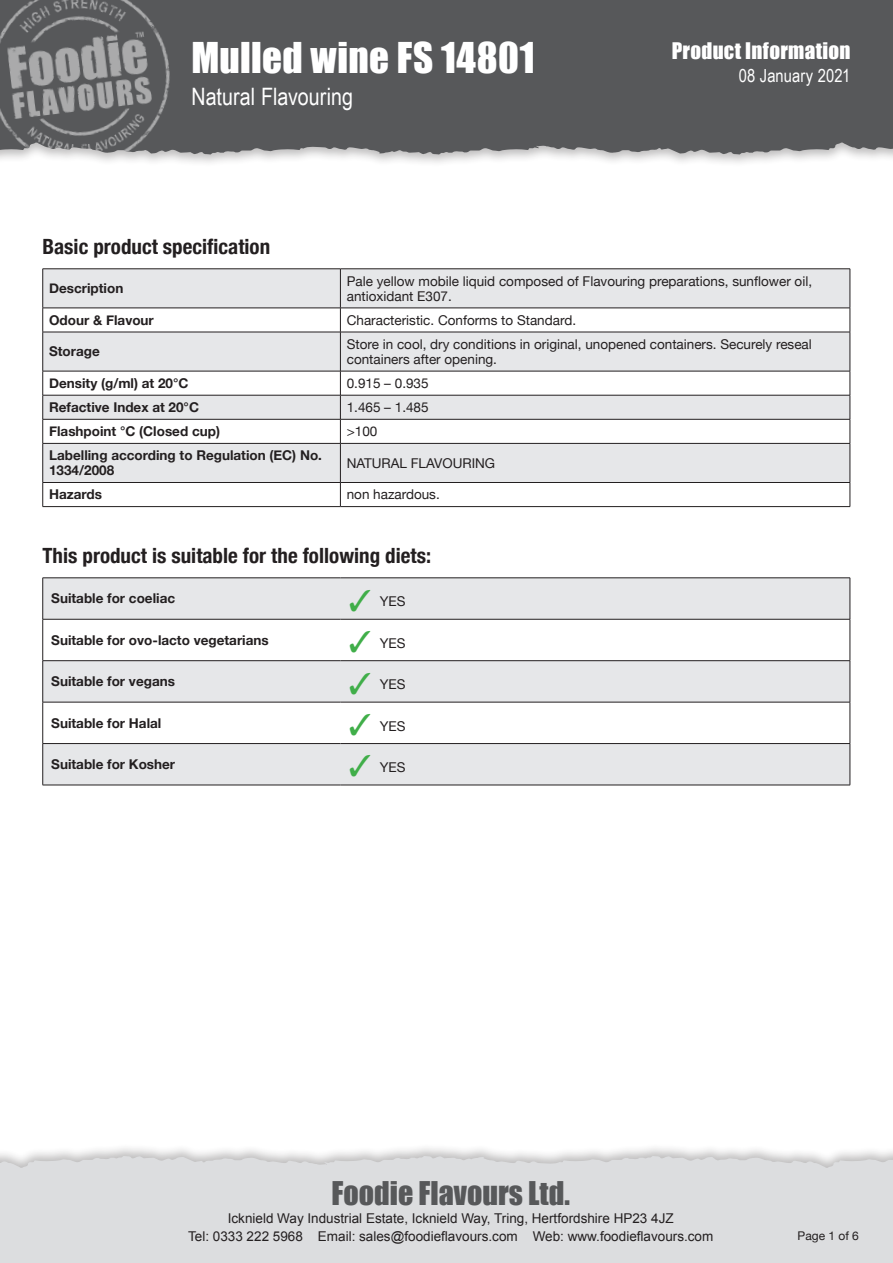
<style>
.page{position:relative;width:893px;height:1263px;background:#fff}
.page>*{position:absolute;margin:0;border:0;box-sizing:border-box;transform-origin:0 0}
.t1{font:39px "Impact";letter-spacing:.01em;color:#fff}
.t2{font:30px "Impact";color:#57585a}
.t3{font:24px "Arial Narrow";color:#fff}
.Heading_2{font:700 condensed 21px "Helvetica Neue";color:#231f20}
.t4{font:21px "Impact";letter-spacing:.015em;color:#fff}
.t5{font:18px "Arial Narrow";letter-spacing:.005em;color:#fff}
.Standard_table_text{font:13.5px/15px "Helvetica Neue";color:#231f20}
.Standard_Table_Label{font:700 13.5px/15px "Helvetica Neue";color:#231f20}
.t6{font:13.5px/18px "Arial";color:#231f20;text-align:center}
.t7{font:12px "Helvetica Neue";color:#231f20}
.s1{color:#40ae49}
</style>
<div class="page">
<div style="left:0;top:1143px;width:893px;height:120px;background:#231f20;opacity:.3"></div>
<div style="left:0;top:1156px;width:893px;height:107px;background:#dcdddf"></div>
<div style="left:0;top:0;width:893px;height:167px;background:#231f20;opacity:.3"></div>
<div style="left:206px;top:0;width:687px;height:154px;background:#57585a"></div>
<img style="left:0;top:0;width:206px;height:154px">
<svg style="left:43px;top:270px;width:807px;height:212px;fill:#e6e7e9"></svg>
<hr style="left:43px;top:269px;width:297px;height:1px;background:#231f20">
<hr style="left:42px;top:269px;width:1px;height:39px;background:#231f20">
<hr style="left:43px;top:308px;width:297px;height:1px;background:#231f20">
<svg style="left:42px;top:308px;width:1px;height:24px"></svg>
<hr style="left:43px;top:332px;width:297px;height:1px;background:#231f20">
<hr style="left:42px;top:332px;width:1px;height:39px;background:#231f20">
<hr style="left:43px;top:371px;width:297px;height:1px;background:#231f20">
<hr style="left:43px;top:395px;width:297px;height:1px;background:#231f20">
<hr style="left:43px;top:419px;width:297px;height:1px;background:#231f20">
<svg style="left:42px;top:371px;width:1px;height:72px"></svg>
<hr style="left:43px;top:443px;width:297px;height:1px;background:#231f20">
<hr style="left:42px;top:444px;width:1px;height:38px;background:#231f20">
<hr style="left:43px;top:482px;width:297px;height:1px;background:#231f20">
<svg style="left:42px;top:483px;width:1px;height:23px"></svg>
<hr style="left:340px;top:269px;width:510px;height:1px;background:#231f20">
<hr style="left:340px;top:269px;width:1px;height:39px;background:#231f20">
<hr style="left:850px;top:269px;width:1px;height:39px;background:#231f20">
<hr style="left:340px;top:308px;width:510px;height:1px;background:#231f20">
<svg style="left:340px;top:308px;width:1px;height:24px"></svg>
<svg style="left:850px;top:308px;width:1px;height:24px"></svg>
<hr style="left:340px;top:332px;width:510px;height:1px;background:#231f20">
<hr style="left:340px;top:332px;width:1px;height:39px;background:#231f20">
<hr style="left:850px;top:332px;width:1px;height:39px;background:#231f20">
<hr style="left:340px;top:371px;width:510px;height:1px;background:#231f20">
<hr style="left:340px;top:395px;width:510px;height:1px;background:#231f20">
<hr style="left:340px;top:419px;width:510px;height:1px;background:#231f20">
<svg style="left:340px;top:371px;width:1px;height:72px"></svg>
<svg style="left:850px;top:371px;width:1px;height:72px"></svg>
<hr style="left:340px;top:443px;width:510px;height:1px;background:#231f20">
<hr style="left:340px;top:444px;width:1px;height:38px;background:#231f20">
<hr style="left:850px;top:444px;width:1px;height:38px;background:#231f20">
<hr style="left:340px;top:482px;width:510px;height:1px;background:#231f20">
<svg style="left:340px;top:483px;width:1px;height:23px"></svg>
<svg style="left:850px;top:483px;width:1px;height:23px"></svg>
<hr style="left:43px;top:506px;width:297px;height:1px;background:#231f20">
<hr style="left:340px;top:506px;width:510px;height:1px;background:#231f20">
<svg style="left:43px;top:579px;width:807px;height:206px;fill:#e6e7e9"></svg>
<hr style="left:43px;top:578px;width:297px;height:1px;background:#231f20">
<hr style="left:42px;top:578px;width:1px;height:41px;background:#231f20">
<hr style="left:340px;top:578px;width:510px;height:1px;background:#231f20">
<hr style="left:850px;top:578px;width:1px;height:41px;background:#231f20">
<hr style="left:43px;top:619px;width:297px;height:1px;background:#231f20">
<hr style="left:42px;top:619px;width:1px;height:41px;background:#231f20">
<hr style="left:340px;top:619px;width:510px;height:1px;background:#231f20">
<hr style="left:850px;top:619px;width:1px;height:41px;background:#231f20">
<hr style="left:43px;top:660px;width:297px;height:1px;background:#231f20">
<hr style="left:42px;top:661px;width:1px;height:41px;background:#231f20">
<hr style="left:340px;top:660px;width:510px;height:1px;background:#231f20">
<hr style="left:850px;top:661px;width:1px;height:41px;background:#231f20">
<hr style="left:43px;top:702px;width:297px;height:1px;background:#231f20">
<hr style="left:42px;top:702px;width:1px;height:41px;background:#231f20">
<hr style="left:340px;top:702px;width:510px;height:1px;background:#231f20">
<hr style="left:850px;top:702px;width:1px;height:41px;background:#231f20">
<hr style="left:43px;top:743px;width:297px;height:1px;background:#231f20">
<hr style="left:42px;top:744px;width:1px;height:41px;background:#231f20">
<hr style="left:340px;top:743px;width:510px;height:1px;background:#231f20">
<hr style="left:850px;top:744px;width:1px;height:41px;background:#231f20">
<hr style="left:43px;top:785px;width:297px;height:1px;background:#231f20">
<hr style="left:340px;top:785px;width:510px;height:1px;background:#231f20">
<h1 class="t1" style="left:191px;top:28px;width:345px">Mulled wine FS 14801</h1>
<h3 class="t3" style="left:191px;top:79px;width:163px">Natural Flavouring</h3>
<h3 class="t4" style="left:672px;top:35px;width:180px">Product Information</h3>
<h3 class="t5" style="left:739px;top:62px;width:113px">08 January 2021</h3>
<p class="Heading_2" style="left:43px;top:229px;width:229px">Basic product specification</p>
<p class="Standard_Table_Label" style="left:49px;top:281px;width:76px">Description</p>
<p class="Standard_table_text" style="left:347px;top:274px;width:467px">Pale yellow mobile liquid composed of Flavouring preparations, sunflower oil, antioxidant E307.</p>
<p class="Standard_Table_Label" style="left:49px;top:313px;width:106px">Odour &amp; Flavour</p>
<p class="Standard_table_text" style="left:347px;top:313px;width:231px">Characteristic. Conforms to Standard.</p>
<p class="Standard_Table_Label" style="left:49px;top:344px;width:52px">Storage</p>
<p class="Standard_table_text" style="left:347px;top:337px;width:467px">Store in cool, dry conditions in original, unopened containers. Securely reseal containers after opening.</p>
<p class="Standard_Table_Label" style="left:49px;top:376px;width:141px">Density (g/ml) at 20°C</p>
<p class="Standard_table_text" style="left:347px;top:376px;width:83px">0.915 – 0.935</p>
<p class="Standard_Table_Label" style="left:49px;top:400px;width:151px">Refactive Index at 20°C</p>
<p class="Standard_table_text" style="left:347px;top:400px;width:83px">1.465 – 1.485</p>
<p class="Standard_Table_Label" style="left:49px;top:424px;width:172px">Flashpoint °C (Closed cup)</p>
<p class="Standard_table_text" style="left:347px;top:425px;width:32px">&gt;100</p>
<p class="Standard_Table_Label" style="left:49px;top:448px;width:274px">Labelling according to Regulation (EC) No.<br>1334/2008</p>
<p class="Standard_table_text" style="left:347px;top:456px;width:150px">NATURAL FLAVOURING</p>
<p class="Standard_Table_Label" style="left:49px;top:487px;width:55px">Hazards</p>
<p class="Standard_table_text" style="left:347px;top:488px;width:95px">non hazardous.</p>
<p class="Heading_2" style="left:43px;top:538px;width:390px">This product is suitable for the following diets:</p>
<p class="Standard_Table_Label" style="left:51px;top:591px;width:125px">Suitable for coeliac</p>
<p class="Standard_table_text" style="left:349px;top:595px;width:58px"><span class="s1">✓</span> YES</p>
<p class="Standard_Table_Label" style="left:51px;top:633px;width:219px">Suitable for ovo-lacto vegetarians</p>
<p class="Standard_table_text" style="left:349px;top:636px;width:58px"><span class="s1">✓</span> YES</p>
<p class="Standard_Table_Label" style="left:51px;top:674px;width:125px">Suitable for vegans</p>
<p class="Standard_table_text" style="left:349px;top:678px;width:58px"><span class="s1">✓</span> YES</p>
<p class="Standard_Table_Label" style="left:51px;top:716px;width:112px">Suitable for Halal</p>
<p class="Standard_table_text" style="left:349px;top:719px;width:58px"><span class="s1">✓</span> YES</p>
<p class="Standard_Table_Label" style="left:51px;top:757px;width:125px">Suitable for Kosher</p>
<p class="Standard_table_text" style="left:349px;top:760px;width:58px"><span class="s1">✓</span> YES</p>
<h2 class="t2" style="left:332px;top:1170px;width:240px">Foodie Flavours Ltd.</h2>
<p class="t6" style="left:188px;top:1209px;width:527px">Icknield Way Industrial Estate, Icknield Way, Tring, Hertfordshire HP23 4JZ<br>Tel: 0333 222 5968 Email: sales@foodieflavours.com Web: www.foodieflavours.com</p>
<p class="t7" style="left:798px;top:1227px;width:63px">Page 1 of 6</p>
</div>
